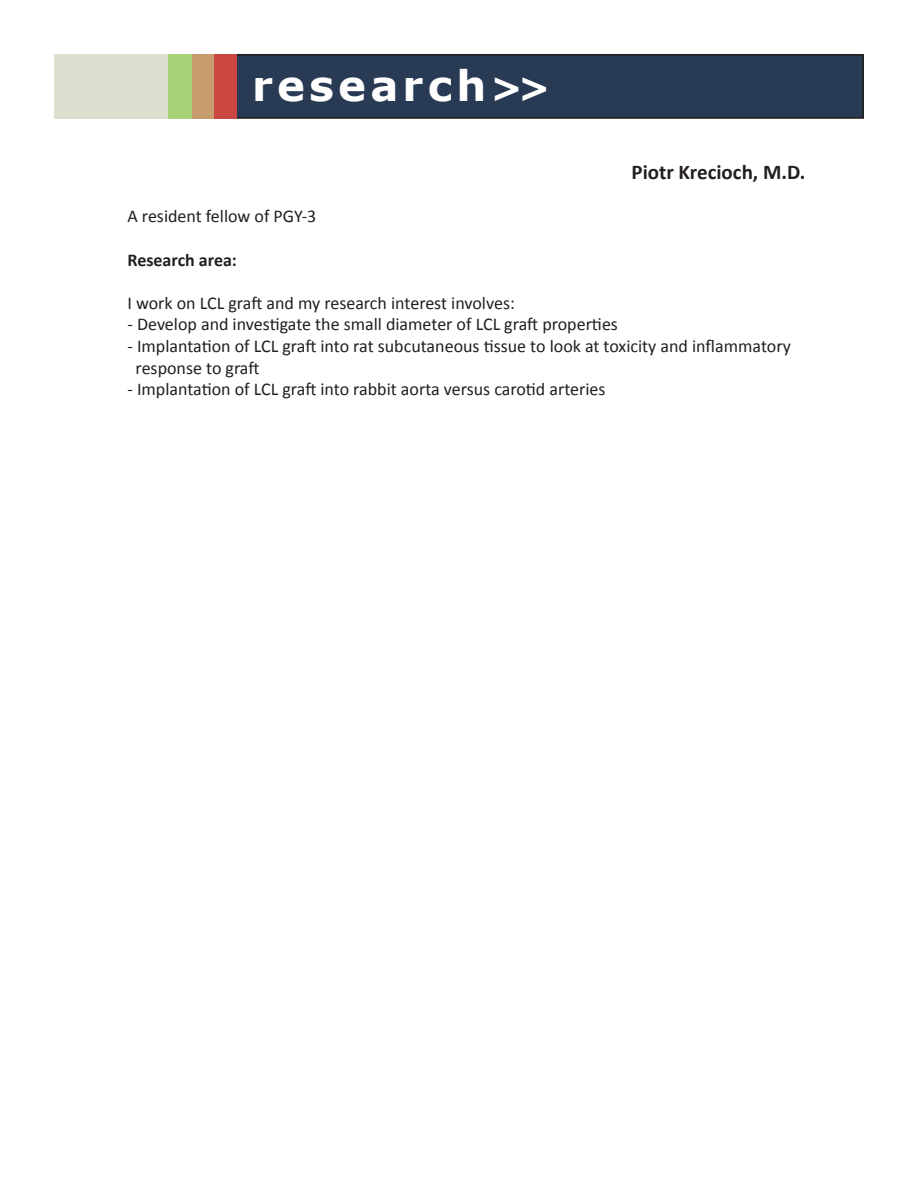
<style>
.page{position:relative;width:918px;height:1188px;background:#fff}
.page>*{position:absolute;margin:0;border:0;box-sizing:border-box;transform-origin:0 0}
.t1{font:700 42px "Verdana";letter-spacing:.1em;color:#fff}
.t2{font:700 21px "Calibri";color:#231f20}
.t3{font:18px "Calibri";color:#231f20}
.t4{font:700 18px "Calibri";color:#231f20}
.s1{font-size:36px}
</style>
<div class="page">
<div style="left:55px;top:55px;width:808px;height:63px;background:#293a54"></div>
<div style="left:54px;top:54px;width:810px;height:64px;border:2px solid #231f20"></div>
<div style="left:168px;top:54px;width:24px;height:64px;background:#a7d276"></div>
<div style="left:54px;top:54px;width:114px;height:64px;background:#dedfcf"></div>
<div style="left:192px;top:54px;width:22px;height:64px;background:#c69c6c"></div>
<div style="left:214px;top:54px;width:23px;height:64px;background:#cb4742"></div>
<p class="t1" style="left:252px;top:59px;width:299px">research<span class="s1">&gt;&gt;</span></p>
<p class="t2" style="left:632px;top:159px;width:175px">Piotr Krecioch, M.D.</p>
<p class="t3" style="left:128px;top:205px;width:190px">A resident fellow of PGY-3</p>
<p class="t4" style="left:128px;top:249px;width:111px">Research area:</p>
<p class="t3" style="left:128px;top:292px;width:389px">I work on LCL graft and my research interest involves:</p>
<p class="t3" style="left:128px;top:313px;width:492px">- Develop and investigate the small diameter of LCL graft properties</p>
<p class="t3" style="left:128px;top:335px;width:665px">- Implantation of LCL graft into rat subcutaneous tissue to look at toxicity and inflammatory</p>
<p class="t3" style="left:136px;top:357px;width:125px">response to graft</p>
<p class="t3" style="left:128px;top:378px;width:480px">- Implantation of LCL graft into rabbit aorta versus carotid arteries</p>
</div>
